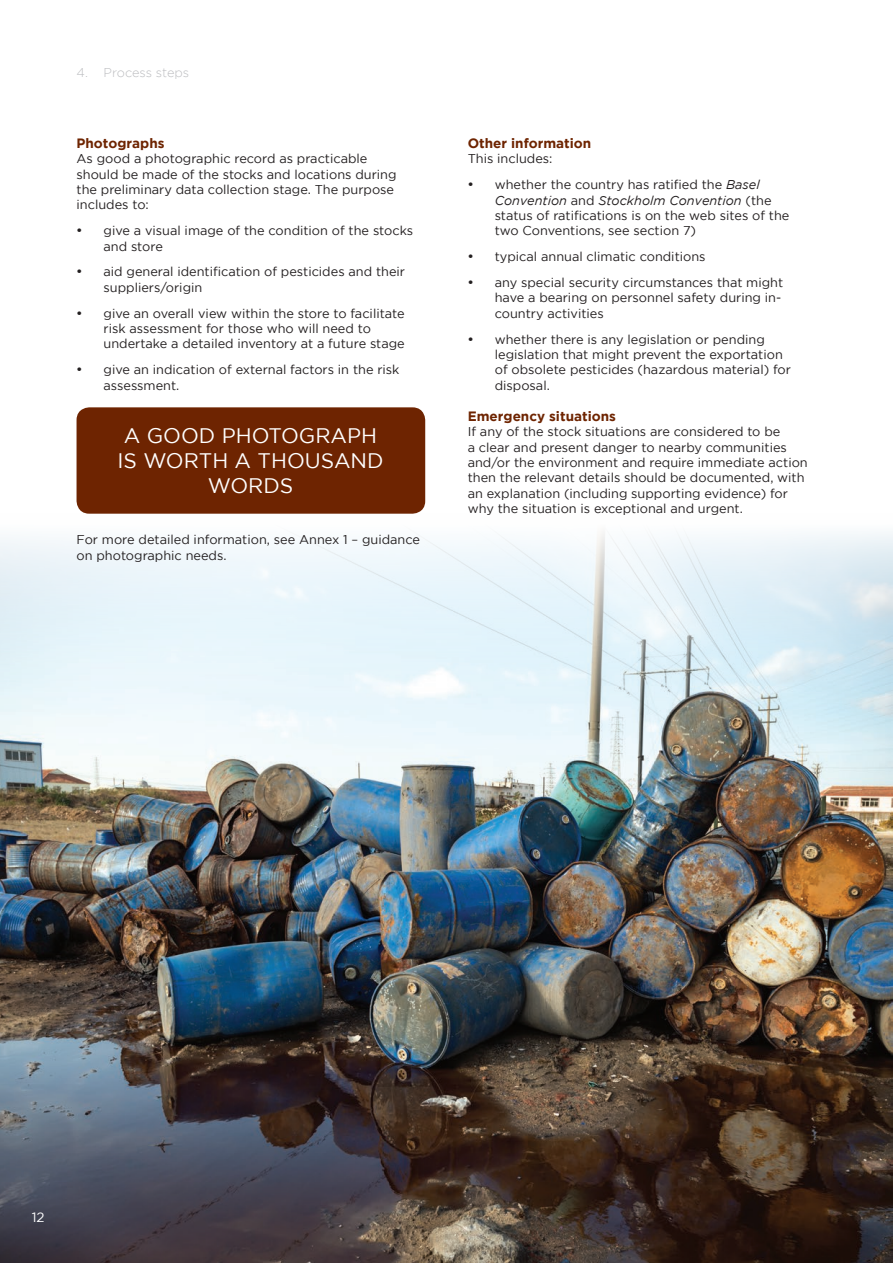
<style>
.page{position:relative;width:893px;height:1263px;background:#fff}
.page>*{position:absolute;margin:0;border:0;box-sizing:border-box;transform-origin:0 0}
.t1{font:21px/25.2px "Gotham";color:#fff;text-align:center}
.t2{font:700 13.5px "Gotham";color:#6e2401}
.t3{font:13.5px "Gotham";color:#fff}
.t4{font:12.75px/15.3px "Gotham";color:#231f20}
.t5{font:300 12.75px "Gotham";letter-spacing:-.005em;color:#bcbdc0}
.s1{font-style:italic}
</style>
<div class="page">
<img style="left:0;top:533px;width:893px;height:730px">
<div style="left:77px;top:407px;width:348px;height:107px;background:#6e2401;border-radius:13px"></div>
<p class="t5" style="left:77px;top:66px;width:114px">4. Process steps</p>
<p class="t2" style="left:77px;top:135px;width:90px">Photographs</p>
<p class="t4" style="left:77px;top:151px;width:322px">As good a photographic record as practicable should be made of the stocks and locations during the preliminary data collection stage. The purpose includes to:</p>
<p class="t4" style="left:104px;top:223px;width:311px;text-indent:-27px">• give a visual image of the condition of the stocks and store</p>
<p class="t4" style="left:104px;top:264px;width:303px;text-indent:-27px">• aid general identification of pesticides and their suppliers/origin</p>
<p class="t4" style="left:104px;top:305px;width:303px;text-indent:-27px">• give an overall view within the store to facilitate risk assessment for those who will need to undertake a detailed inventory at a future stage</p>
<p class="t4" style="left:104px;top:362px;width:297px;text-indent:-27px">• give an indication of external factors in the risk assessment.</p>
<h1 class="t1" style="left:118px;top:423px;width:268px">A GOOD PHOTOGRAPH<br>IS WORTH A THOUSAND<br>WORDS</h1>
<p class="t4" style="left:77px;top:532px;width:345px">For more detailed information, see Annex 1 – guidance on photographic needs.</p>
<p class="t2" style="left:468px;top:135px;width:125px">Other information</p>
<p class="t4" style="left:468px;top:151px;width:86px">This includes:</p>
<p class="t4" style="left:495px;top:177px;width:296px;text-indent:-27px">• whether the country has ratified the <span class="s1">Basel Convention</span> and <span class="s1">Stockholm Convention</span> (the status of ratifications is on the web sites of the two Conventions, see section 7)</p>
<p class="t4" style="left:468px;top:249px;width:239px">• typical annual climatic conditions</p>
<p class="t4" style="left:495px;top:275px;width:290px;text-indent:-27px">• any special security circumstances that might have a bearing on personnel safety during in&shy;country activities</p>
<p class="t4" style="left:495px;top:331px;width:298px;text-indent:-27px">• whether there is any legislation or pending legislation that might prevent the exportation of obsolete pesticides (hazardous material) for disposal.</p>
<p class="t2" style="left:468px;top:408px;width:150px">Emergency situations</p>
<p class="t4" style="left:468px;top:424px;width:341px">If any of the stock situations are considered to be<br>a clear and present danger to nearby communities and/or the environment and require immediate action then the relevant details should be documented, with an explanation (including supporting evidence) for why the situation is exceptional and urgent.</p>
<p class="t3" style="left:32px;top:1209px;width:14px">12</p>
</div>
